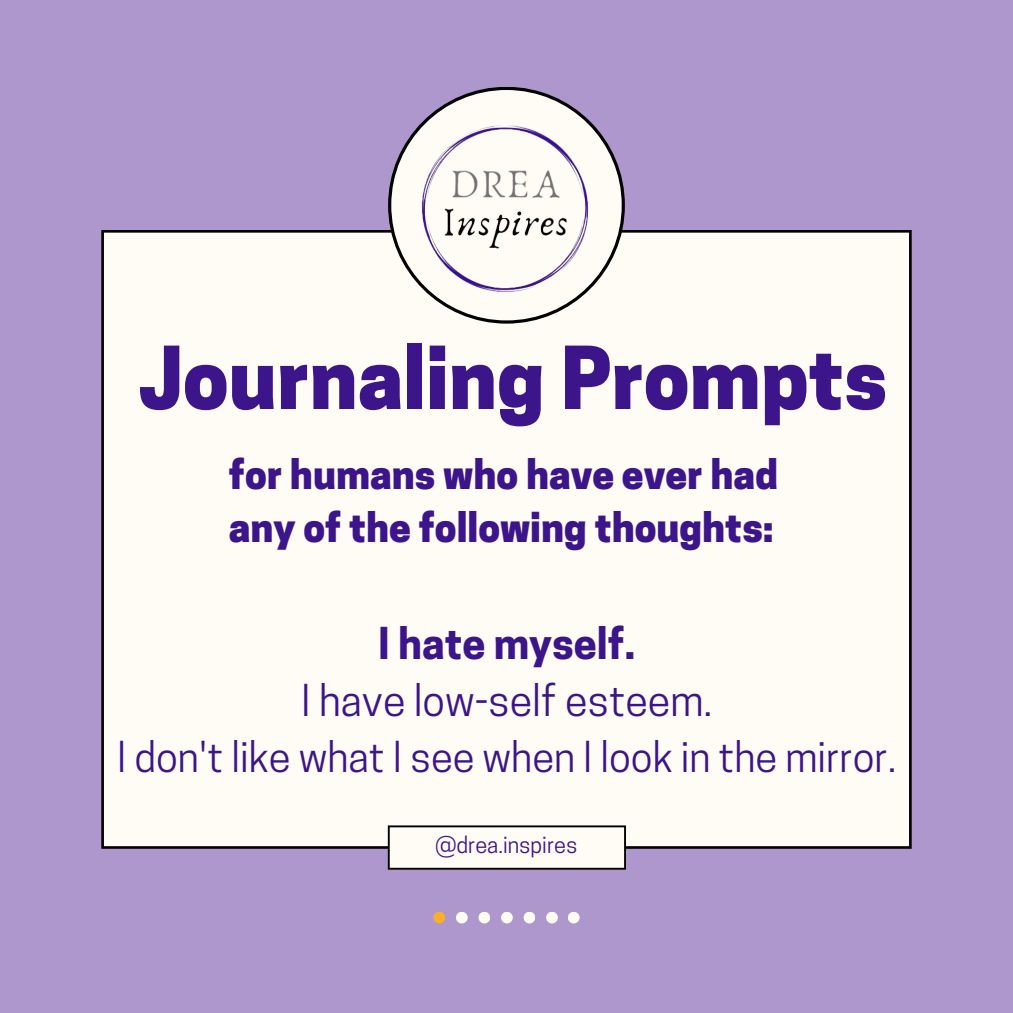
<style>
.page{position:relative;width:1013px;height:1013px;background:#fff}
.page>*{position:absolute;margin:0;border:0;box-sizing:border-box;transform-origin:0 0}
.t1{font:800 81.25px "Cooper Hewitt";color:#3b1589}
.t2{font:41.25px/57.2px "Cooper Hewitt";color:#3b1589;text-align:center}
.t3{font:40px "Cooper Hewitt";color:#3b1589}
.t4{font:800 38.75px/53.5px "Cooper Hewitt";color:#3b1589}
.t5{font:21.75px "Cooper Hewitt";color:#3b1589}
.s1{font-weight:700}
</style>
<div class="page">
<div style="left:0;top:0;width:1012px;height:1012px;background:#ad97cc"></div>
<div style="left:433px;top:911px;width:12px;height:12px;background:#faae2b;border-radius:50%"></div>
<div style="left:101px;top:230px;width:810px;height:618px;background:#fffbf5"></div>
<div style="left:456px;top:911px;width:11px;height:12px;background:#fffbf5;border-radius:50%"></div>
<div style="left:478px;top:911px;width:12px;height:12px;background:#fffbf5;border-radius:50%"></div>
<div style="left:501px;top:911px;width:12px;height:12px;background:#fffbf5;border-radius:50%"></div>
<div style="left:523px;top:911px;width:12px;height:12px;background:#fffbf5;border-radius:50%"></div>
<div style="left:546px;top:911px;width:12px;height:12px;background:#fffbf5;border-radius:50%"></div>
<div style="left:568px;top:911px;width:11px;height:12px;background:#fffbf5;border-radius:50%"></div>
<svg style="left:388px;top:825px;width:238px;height:44px;background:#e9e5e0"></svg>
<img style="left:382px;top:87px;width:246px;height:266px">
<h2 class="t1" style="left:138px;top:348px;width:750px">Journaling Prompts</h2>
<p class="t4" style="left:229px;top:452px;width:551px">for humans who have ever had any of the following thoughts:</p>
<h1 class="t2" style="left:301px;top:619px;width:413px"><span class="s1">I hate myself.<br></span>I have low-self esteem.</h1>
<h1 class="t3" style="left:117px;top:742px;width:781px">I don't like what I see when I look in the mirror.</h1>
<h2 class="t5" style="left:435px;top:836px;width:143px">@drea.inspires</h2>
</div>
